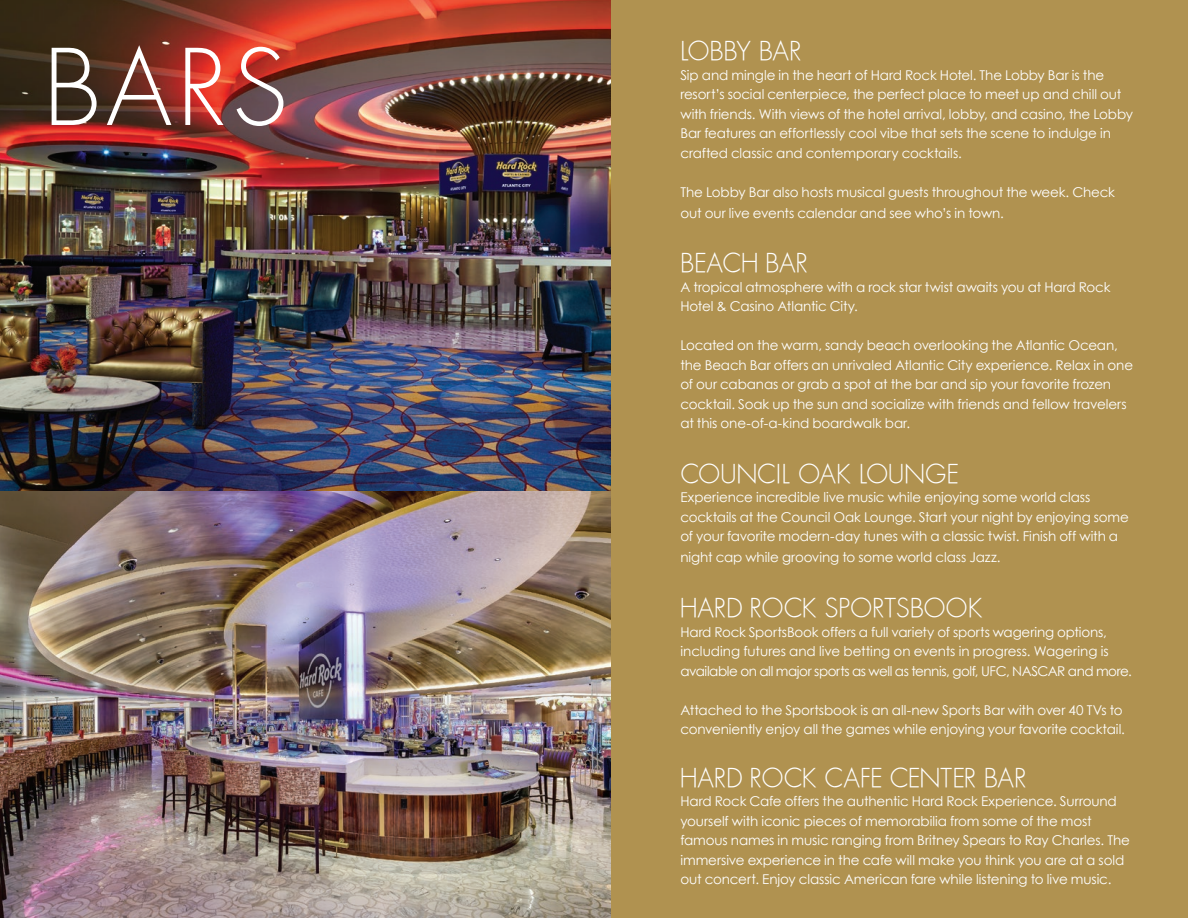
<style>
.page{position:relative;width:1188px;height:918px;background:#fff}
.page>*{position:absolute;margin:0;border:0;box-sizing:border-box;transform-origin:0 0}
.t1{font:300 102.45px "Futura Std";color:#fff}
.t2{font:25.5px "Futura ICG Light";color:#fff}
.t3{font:13.5px/19.5px "Century Gothic";letter-spacing:-.01em;color:#fff}
</style>
<div class="page">
<div style="left:610px;top:0;width:578px;height:918px;background:#b09250"></div>
<img style="left:0;top:0;width:610px;height:491px">
<img style="left:0;top:491px;width:610px;height:427px">
<h1 class="t1" style="left:43px;top:26px;width:246px">BARS</h1>
<h2 class="t2" style="left:680px;top:34px;width:123px">LOBBY BAR</h2>
<p class="t3" style="left:680px;top:65px;width:454px">Sip and mingle in the heart of Hard Rock Hotel. The Lobby Bar is the resort’s social centerpiece, the perfect place to meet up and chill out with friends. With views of the hotel arrival, lobby, and casino, the Lobby Bar features an effortlessly cool vibe that sets the scene to indulge in crafted classic and contemporary cocktails.</p>
<p class="t3" style="left:680px;top:181px;width:436px;line-height:21px">The Lobby Bar also hosts musical guests throughout the week. Check out our live events calendar and see who’s in town.</p>
<h2 class="t2" style="left:680px;top:246px;width:129px">BEACH BAR</h2>
<p class="t3" style="left:680px;top:277px;width:432px">A tropical atmosphere with a rock star twist awaits you at Hard Rock<br>Hotel &amp; Casino Atlantic City.</p>
<p class="t3" style="left:680px;top:336px;width:454px">Located on the warm, sandy beach overlooking the Atlantic Ocean, the Beach Bar offers an unrivaled Atlantic City experience. Relax in one of our cabanas or grab a spot at the bar and sip your favorite frozen cocktail. Soak up the sun and socialize with friends and fellow travelers at this one-of-a-kind boardwalk bar.</p>
<h2 class="t2" style="left:680px;top:457px;width:279px">COUNCIL OAK LOUNGE</h2>
<p class="t3" style="left:680px;top:488px;width:450px">Experience incredible live music while enjoying some world class cocktails at the Council Oak Lounge. Start your night by enjoying some of your favorite modern-day tunes with a classic twist. Finish off with a</p>
<p class="t3" style="left:680px;top:548px;width:322px">night cap while grooving to some world class Jazz.</p>
<h2 class="t2" style="left:680px;top:591px;width:304px">HARD ROCK SPORTSBOOK</h2>
<p class="t3" style="left:680px;top:622px;width:453px">Hard Rock SportsBook offers a full variety of sports wagering options, including futures and live betting on events in progress. Wagering is available on all major sports as well as tennis, golf, UFC, NASCAR and more.</p>
<p class="t3" style="left:680px;top:700px;width:446px">Attached to the Sportsbook is an all-new Sports Bar with over 40 TVs to conveniently enjoy all the games while enjoying your favorite cocktail.</p>
<h2 class="t2" style="left:680px;top:760px;width:348px">HARD ROCK CAFE CENTER BAR</h2>
<p class="t3" style="left:680px;top:791px;width:451px">Hard Rock Cafe offers the authentic Hard Rock Experience. Surround yourself with iconic pieces of memorabilia from some of the most famous names in music ranging from Britney Spears to Ray Charles. The immersive experience in the cafe will make you think you are at a sold out concert. Enjoy classic American fare while listening to live music.</p>
</div>
